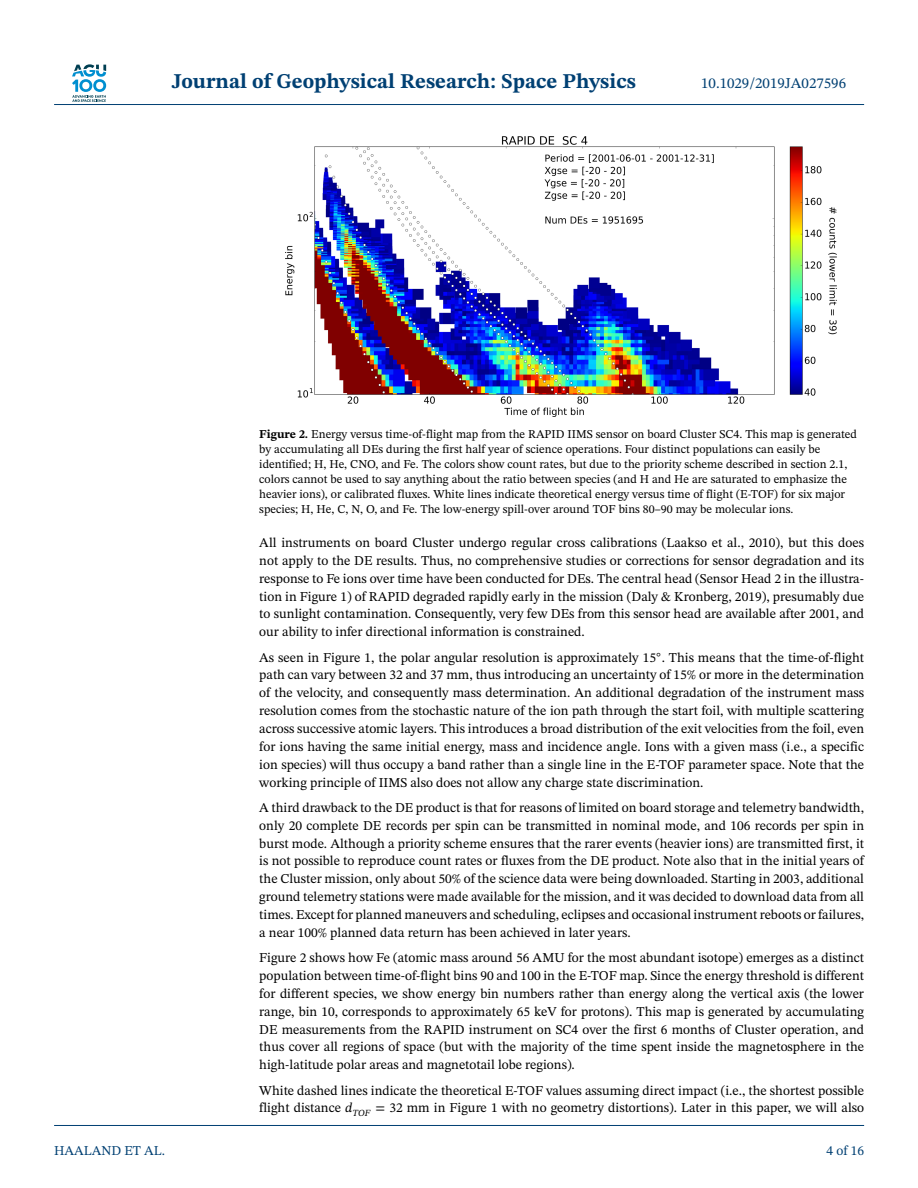
<style>
.page{position:relative;width:918px;height:1188px;background:#fff}
.page>*{position:absolute;margin:0;border:0;box-sizing:border-box;transform-origin:0 0}
.t1{font:700 21px "STIX Two Text";color:#004073}
.t2{font:15px "STIX Two Text";color:#004073}
.t3{font:13.5px/17.9px "STIX Two Text";color:#000;text-align:justify}
.t4{font:13.5px "STIX Two Text";color:#004073}
.t5{font:12px/15px "STIX Two Text";color:#000}
.s1{font-weight:700}
.s2{font-style:italic}
</style>
<div class="page">
<svg style="left:72px;top:64px;width:34px;height:38px"></svg>
<hr style="left:54px;top:104px;width:810px;height:1px;background:#004073">
<img style="left:285px;top:136px;width:552px;height:281px">
<hr style="left:54px;top:1125px;width:810px;height:1px;background:#004073">
<h1 class="t1" style="left:172px;top:73px;width:466px">Journal of Geophysical Research: Space Physics</h1>
<p class="t2" style="left:701px;top:77px;width:147px">10.1029/2019JA027596</p>
<p class="t5" style="left:259px;top:428px;width:599px"><span class="s1">Figure 2.</span> Energy versus time-of-flight map from the RAPID IIMS sensor on board Cluster SC4. This map is generated by accumulating all DEs during the first half year of science operations. Four distinct populations can easily be identified; H, He, CNO, and Fe. The colors show count rates, but due to the priority scheme described in section 2.1, colors cannot be used to say anything about the ratio between species (and H and He are saturated to emphasize the heavier ions), or calibrated fluxes. White lines indicate theoretical energy versus time of flight (E-TOF) for six major species; H, He, C, N, O, and Fe. The low-energy spill-over around TOF bins 80–90 may be molecular ions.</p>
<p class="t3" style="left:259px;top:535px;width:606px">All instruments on board Cluster undergo regular cross calibrations (Laakso et al., 2010), but this does not apply to the DE results. Thus, no comprehensive studies or corrections for sensor degradation and its response to Fe ions over time have been conducted for DEs. The central head (Sensor Head 2 in the illustra&shy;tion in Figure 1) of RAPID degraded rapidly early in the mission (Daly &amp; Kronberg, 2019), presumably due to sunlight contamination. Consequently, very few DEs from this sensor head are available after 2001, and our ability to infer directional information is constrained.</p>
<p class="t3" style="left:259px;top:649px;width:606px">As seen in Figure 1, the polar angular resolution is approximately 15<sup>◦</sup>. This means that the time-of-flight path can vary between 32 and 37 mm, thus introducing an uncertainty of 15% or more in the determination of the velocity, and consequently mass determination. An additional degradation of the instrument mass resolution comes from the stochastic nature of the ion path through the start foil, with multiple scattering across successive atomic layers. This introduces a broad distribution of the exit velocities from the foil, even for ions having the same initial energy, mass and incidence angle. Ions with a given mass (i.e., a specific ion species) will thus occupy a band rather than a single line in the E-TOF parameter space. Note that the working principle of IIMS also does not allow any charge state discrimination.</p>
<p class="t3" style="left:259px;top:800px;width:606px">A third drawback to the DE product is that for reasons of limited on board storage and telemetry bandwidth, only 20 complete DE records per spin can be transmitted in nominal mode, and 106 records per spin in burst mode. Although a priority scheme ensures that the rarer events (heavier ions) are transmitted first, it is not possible to reproduce count rates or fluxes from the DE product. Note also that in the initial years of the Cluster mission, only about 50% of the science data were being downloaded. Starting in 2003, additional ground telemetry stations were made available for the mission, and it was decided to download data from all times. Except for planned maneuvers and scheduling, eclipses and occasional instrument reboots or failures, a near 100% planned data return has been achieved in later years.</p>
<p class="t3" style="left:259px;top:950px;width:606px">Figure 2 shows how Fe (atomic mass around 56 AMU for the most abundant isotope) emerges as a distinct population between time-of-flight bins 90 and 100 in the E-TOF map. Since the energy threshold is different for different species, we show energy bin numbers rather than energy along the vertical axis (the lower range, bin 10, corresponds to approximately 65 keV for protons). This map is generated by accumulating DE measurements from the RAPID instrument on SC4 over the first 6 months of Cluster operation, and thus cover all regions of space (but with the majority of the time spent inside the magnetosphere in the high-latitude polar areas and magnetotail lobe regions).</p>
<p class="t3" style="left:259px;top:1082px;width:606px">White dashed lines indicate the theoretical E-TOF values assuming direct impact (i.e., the shortest possible flight distance <span class="s2">d</span><sub>TOF</sub> = 32 mm in Figure 1 with no geometry distortions). Later in this paper, we will also</p>
<p class="t4" style="left:54px;top:1145px;width:112px">HAALAND ET AL.</p>
<p class="t4" style="left:827px;top:1145px;width:39px">4 of 16</p>
</div>
